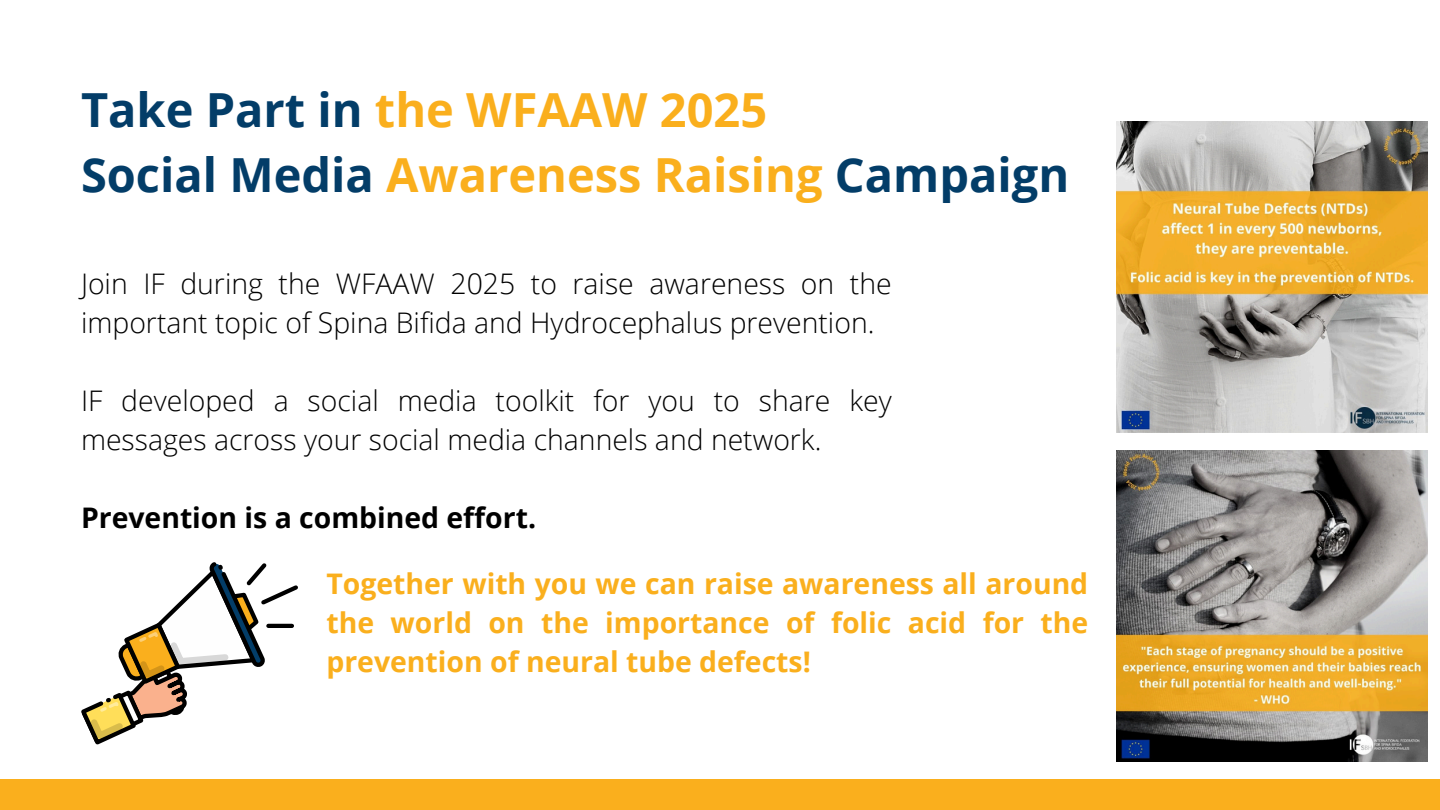
<style>
.page{position:relative;width:1440px;height:810px;background:#fff}
.page>*{position:absolute;margin:0;border:0;box-sizing:border-box;transform-origin:0 0}
.t1{font:700 47px/65.2px "Open Sans";color:#033d68}
.t2{font:300 28.4px/39px "Open Sans";color:#000}
.t3{font:700 28.4px/39px "Open Sans";color:#faaf1d;text-align:justify}
.t4{font:700 28.4px "Open Sans";color:#000}
.s1{color:#faaf1d}
</style>
<div class="page">
<div style="left:0;top:779px;width:1440px;height:31px;background:#faaf1d"></div>
<svg style="left:81px;top:562px;width:217px;height:182px"></svg>
<hr style="left:268px;top:624px;width:24px;height:4px;background:#000">
<img style="left:1116px;top:450px;width:312px;height:311px">
<img style="left:1116px;top:121px;width:312px;height:311px">
<p class="t1" style="left:81px;top:76px;width:990px">Take Part in <span class="s1">the WFAAW 2025<br></span>Social Media <span class="s1">Awareness Raising</span> Campaign</p>
<h1 class="t2" style="left:81px;top:263px;width:812px">Join IF during the WFAAW 2025 to raise awareness on the important topic of Spina Bifida and Hydrocephalus prevention.</h1>
<p class="t2" style="left:81px;top:380px;width:812px">IF developed a social media toolkit for you to share key messages across your social media channels and network.</p>
<p class="t4" style="left:81px;top:498px;width:457px">Prevention is a combined effort.</p>
<h2 class="t3" style="left:326px;top:563px;width:763px">Together with you we can raise awareness all around the world on the importance of folic acid for the prevention of neural tube defects!</h2>
</div>
